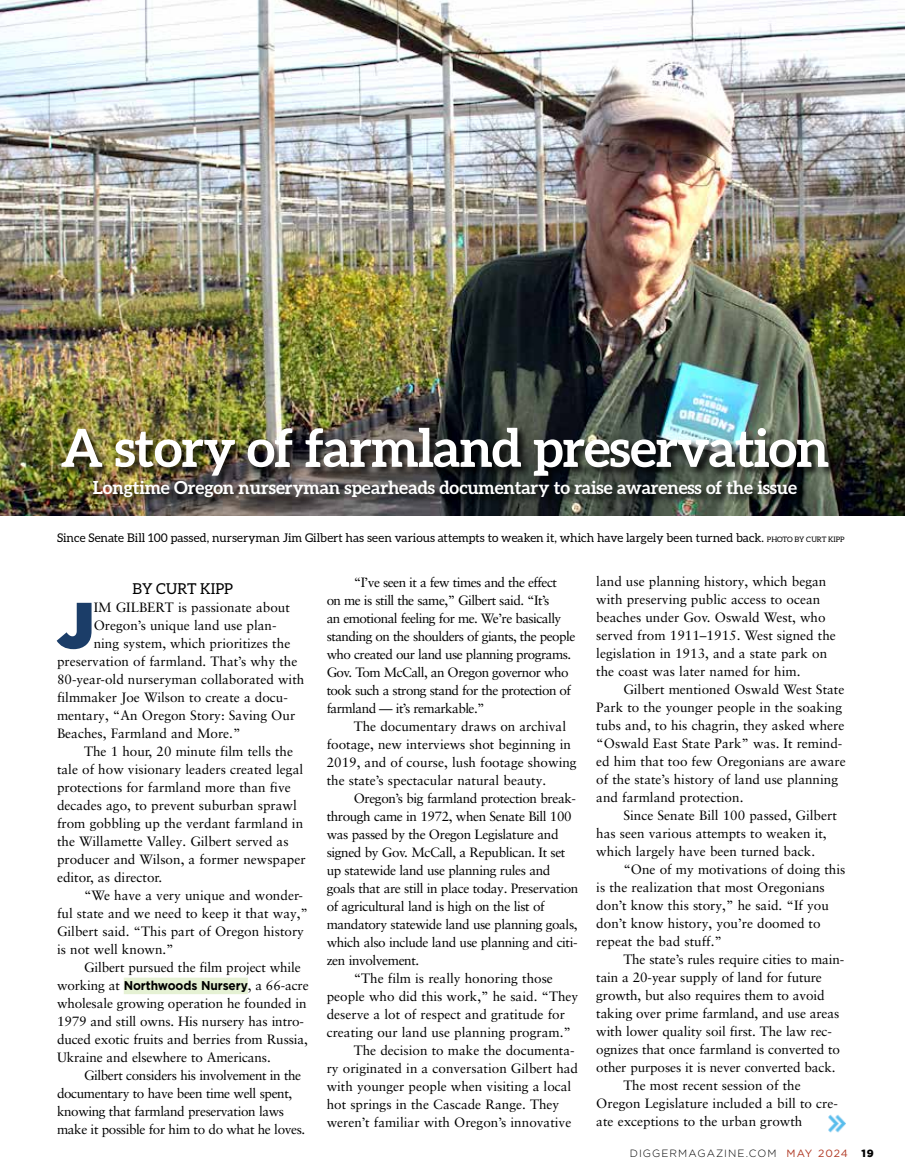
<style>
.page{position:relative;width:905px;height:1175px;background:#fff}
.page>*{position:absolute;margin:0;border:0;box-sizing:border-box;transform-origin:0 0}
.t1{font:900 64.95px "Gotham";color:#1b3d68}
.t2{font:700 52.5px "Aleo";letter-spacing:-.02em;color:#fff}
.t3{font:700 18px "Aleo";letter-spacing:-.01em;color:#fff}
.t4{font:15px "Aleo";color:#000}
.t5{font:13.5px/18px "Sabon LT Pro";color:#000}
.t6{font:13.5px "Sabon LT Pro";letter-spacing:-.03em;color:#000}
.t7{font:13.5px/18px "Sabon LT Pro";letter-spacing:-.04em;color:#000}
.t8{font:12px "Aleo";color:#000}
.t9{font:300 10.5px "Gotham";letter-spacing:.1em;color:#000}
.t10{font:900 10.5px "Gotham";color:#000}
.s1{font-size:7.5px}
.s2{font-family:"Gotham";font-weight:700;font-size:12.75px}
.s3{font-weight:400;color:#b03823}
</style>
<div class="page">
<img style="left:0;top:0;width:904px;height:515px">
<div style="left:61px;top:426px;width:778px;height:82px;background:#000;opacity:.85"></div>
<div style="left:124px;top:977px;width:124px;height:17px;background:#e5f1d4"></div>
<img style="left:828px;top:1114px;width:18px;height:19px">
<h2 class="t2" style="left:61px;top:418px;width:770px">A story of farmland preservation</h2>
<h3 class="t3" style="left:93px;top:477px;width:705px">Longtime Oregon nurseryman spearheads documentary to raise awareness of the issue</h3>
<p class="t8" style="left:57px;top:531px;width:789px">Since Senate Bill 100 passed, nurseryman Jim Gilbert has seen various attempts to weaken it, which have largely been turned back. <span class="s1">PHOTO BY CURT KIPP</span></p>
<p class="t4" style="left:133px;top:580px;width:102px">BY CURT KIPP</p>
<h1 class="t1" style="left:57px;top:578px;width:38px">J</h1>
<p class="t5" style="left:94px;top:598px;width:198px">IM GILBERT is passionate about</p>
<p class="t5" style="left:94px;top:616px;width:184px">Oregon’s unique land use plan-</p>
<p class="t5" style="left:94px;top:634px;width:198px">ning system, which prioritizes the</p>
<p class="t5" style="left:57px;top:652px;width:242px">preservation of farmland. That’s why the</p>
<p class="t5" style="left:57px;top:670px;width:249px">80-year-old nurseryman collaborated with</p>
<p class="t5" style="left:57px;top:688px;width:232px">filmmaker Joe Wilson to create a docu-</p>
<p class="t5" style="left:57px;top:706px;width:240px">mentary, “An Oregon Story: Saving Our</p>
<p class="t5" style="left:57px;top:724px;width:185px">Beaches, Farmland and More.”</p>
<p class="t5" style="left:84px;top:742px;width:210px">The 1 hour, 20 minute film tells the</p>
<p class="t5" style="left:57px;top:760px;width:248px">tale of how visionary leaders created legal</p>
<p class="t5" style="left:57px;top:778px;width:235px">protections for farmland more than five</p>
<p class="t5" style="left:57px;top:796px;width:241px">decades ago, to prevent suburban sprawl</p>
<p class="t5" style="left:57px;top:814px;width:248px">from gobbling up the verdant farmland in</p>
<p class="t5" style="left:57px;top:832px;width:233px">the Willamette Valley. Gilbert served as</p>
<p class="t5" style="left:57px;top:850px;width:250px">producer and Wilson, a former newspaper</p>
<p class="t5" style="left:57px;top:868px;width:107px">editor, as director.</p>
<p class="t5" style="left:84px;top:886px;width:220px">“We have a very unique and wonder-</p>
<p class="t5" style="left:57px;top:904px;width:252px">ful state and we need to keep it that way,”</p>
<p class="t5" style="left:57px;top:922px;width:248px">Gilbert said. “This part of Oregon history</p>
<p class="t5" style="left:57px;top:940px;width:118px">is not well known.”</p>
<p class="t5" style="left:84px;top:958px;width:218px">Gilbert pursued the film project while</p>
<p class="t5" style="left:57px;top:976px;width:253px">working at <span class="s2">Northwoods Nursery</span>, a 66-acre</p>
<p class="t5" style="left:57px;top:994px;width:251px">wholesale growing operation he founded in</p>
<p class="t5" style="left:57px;top:1012px;width:248px">1979 and still owns. His nursery has intro-</p>
<p class="t5" style="left:57px;top:1030px;width:252px">duced exotic fruits and berries from Russia,</p>
<p class="t5" style="left:57px;top:1048px;width:215px">Ukraine and elsewhere to Americans.</p>
<p class="t6" style="left:84px;top:1067px;width:219px">Gilbert considers his involvement in the</p>
<p class="t6" style="left:57px;top:1085px;width:237px">documentary to have been time well spent,</p>
<p class="t6" style="left:57px;top:1103px;width:228px">knowing that farmland preservation laws</p>
<p class="t6" style="left:57px;top:1121px;width:250px">make it possible for him to do what he loves.</p>
<p class="t7" style="left:327px;top:572px;width:250px;text-indent:27px">“I’ve seen it a few times and the effect<br>on me is still the same,” Gilbert said. “It’s<br>an emotional feeling for me. We’re basically standing on the shoulders of giants, the people who created our land use planning programs.<br>Gov. Tom McCall, an Oregon governor who took such a strong stand for the protection of farmland — it’s remarkable.”</p>
<p class="t5" style="left:327px;top:716px;width:251px;text-indent:27px">The documentary draws on archival footage, new interviews shot beginning in 2019, and of course, lush footage showing the state’s spectacular natural beauty.</p>
<p class="t6" style="left:354px;top:789px;width:224px">Oregon’s big farmland protection break-</p>
<p class="t6" style="left:327px;top:807px;width:246px">through came in 1972, when Senate Bill 100</p>
<p class="t6" style="left:327px;top:825px;width:233px">was passed by the Oregon Legislature and</p>
<p class="t6" style="left:327px;top:843px;width:240px">signed by Gov. McCall, a Republican. It set</p>
<p class="t6" style="left:327px;top:861px;width:225px">up statewide land use planning rules and</p>
<p class="t6" style="left:327px;top:879px;width:253px">goals that are still in place today. Preservation</p>
<p class="t6" style="left:327px;top:897px;width:219px">of agricultural land is high on the list of</p>
<p class="t6" style="left:327px;top:915px;width:252px">mandatory statewide land use planning goals,</p>
<p class="t6" style="left:327px;top:933px;width:252px">which also include land use planning and citi-</p>
<p class="t6" style="left:327px;top:951px;width:94px">zen involvement.</p>
<p class="t5" style="left:354px;top:968px;width:201px">“The film is really honoring those</p>
<p class="t5" style="left:327px;top:986px;width:253px">people who did this work,” he said. “They</p>
<p class="t5" style="left:327px;top:1004px;width:240px">deserve a lot of respect and gratitude for</p>
<p class="t5" style="left:327px;top:1022px;width:246px">creating our land use planning program.”</p>
<p class="t5" style="left:354px;top:1040px;width:222px">The decision to make the documenta-</p>
<p class="t5" style="left:327px;top:1058px;width:253px">ry originated in a conversation Gilbert had</p>
<p class="t5" style="left:327px;top:1076px;width:246px">with younger people when visiting a local</p>
<p class="t5" style="left:327px;top:1094px;width:234px">hot springs in the Cascade Range. They</p>
<p class="t5" style="left:327px;top:1112px;width:246px">weren’t familiar with Oregon’s innovative</p>
<p class="t5" style="left:596px;top:572px;width:241px">land use planning history, which began with preserving public access to ocean beaches under Gov. Oswald West, who served from 1911–1915. West signed the legislation in 1913, and a state park on the coast was later named for him.</p>
<p class="t5" style="left:596px;top:680px;width:251px;text-indent:27px">Gilbert mentioned Oswald West State Park to the younger people in the soaking tubs and, to his chagrin, they asked where “Oswald East State Park” was. It remind&shy;ed him that too few Oregonians are aware of the state’s history of land use planning and farmland protection.</p>
<p class="t5" style="left:596px;top:806px;width:242px;text-indent:27px">Since Senate Bill 100 passed, Gilbert has seen various attempts to weaken it, which largely have been turned back.</p>
<p class="t5" style="left:596px;top:860px;width:251px;text-indent:27px">“One of my motivations of doing this is the realization that most Oregonians don’t know this story,” he said. “If you don’t know history, you’re doomed to repeat the bad stuff.”</p>
<p class="t5" style="left:623px;top:950px;width:222px">The state’s rules require cities to main-</p>
<p class="t5" style="left:596px;top:968px;width:227px">tain a 20-year supply of land for future</p>
<p class="t5" style="left:596px;top:986px;width:230px">growth, but also requires them to avoid</p>
<p class="t5" style="left:596px;top:1004px;width:244px">taking over prime farmland, and use areas</p>
<p class="t5" style="left:596px;top:1022px;width:237px">with lower quality soil first. The law rec-</p>
<p class="t5" style="left:596px;top:1040px;width:245px">ognizes that once farmland is converted to</p>
<p class="t5" style="left:596px;top:1058px;width:241px">other purposes it is never converted back.</p>
<p class="t5" style="left:623px;top:1076px;width:179px">The most recent session of the</p>
<p class="t5" style="left:596px;top:1094px;width:243px">Oregon Legislature included a bill to cre-</p>
<p class="t5" style="left:596px;top:1112px;width:207px">ate exceptions to the urban growth</p>
<p class="t9" style="left:629px;top:1146px;width:220px">DIGGERMAGAZINE.COM <span class="s3">MAY 2024</span></p>
<p class="t10" style="left:861px;top:1145px;width:14px">19</p>
</div>
